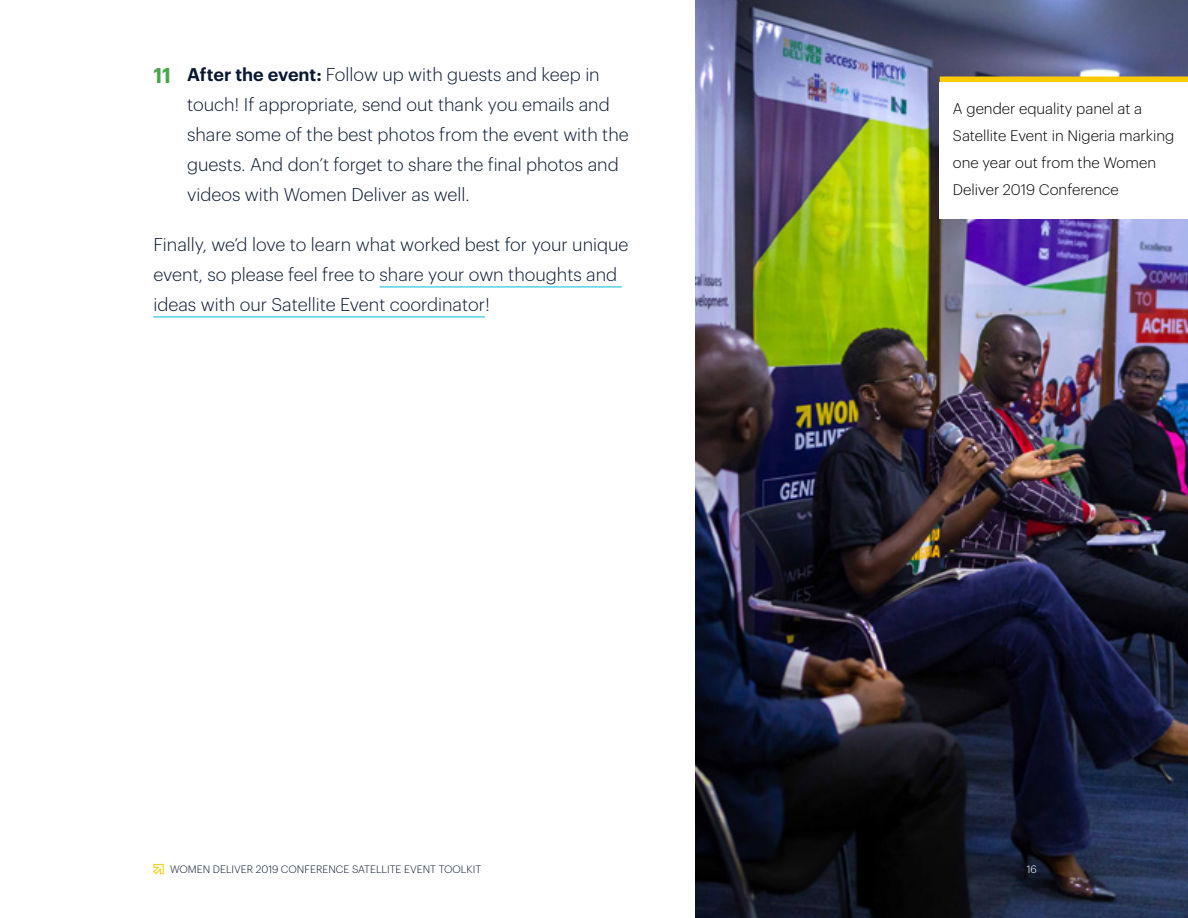
<style>
.page{position:relative;width:1188px;height:918px;background:#fff}
.page>*{position:absolute;margin:0;border:0;box-sizing:border-box;transform-origin:0 0}
.t1{font:600 21px "Graphik";color:#46a748}
.t2{font:300 18px/30px "Graphik";color:#091831}
.t3{font:300 15px/27px "Graphik";color:#000}
.t4{font:300 10.5px "Graphik";color:#091831}
.t5{font:300 10.5px "Graphik";color:#fff}
.s1{font-weight:600}
</style>
<div class="page">
<svg style="left:153px;top:864px;width:11px;height:11px"></svg>
<hr style="left:380px;top:287px;width:242px;height:1px;background:#00bad5">
<hr style="left:153px;top:317px;width:332px;height:1px;background:#00bad5">
<img style="left:696px;top:0;width:492px;height:918px">
<div style="left:940px;top:77px;width:248px;height:6px;background:#ffcb05"></div>
<div style="left:940px;top:82px;width:248px;height:137px;background:#fff"></div>
<p class="t2" style="left:187px;top:58px;width:443px"><span class="s1">After the event:</span> Follow up with guests and keep in touch! If appropriate, send out thank you emails and share some of the best photos from the event with the guests. And don’t forget to share the final photos and videos with Women Deliver as well.</p>
<p class="t2" style="left:153px;top:228px;width:477px">Finally, we’d love to learn what worked best for your unique event, so please feel free to share your own thoughts and ideas with our Satellite Event coordinator!</p>
<p class="t1" style="left:153px;top:59px;width:19px">11</p>
<p class="t4" style="left:170px;top:861px;width:313px">WOMEN DELIVER 2019 CONFERENCE SATELLITE EVENT TOOLKIT</p>
<p class="t3" style="left:953px;top:94px;width:223px">A gender equality panel at a<br>Satellite Event in Nigeria marking one year out from the Women<br>Deliver 2019 Conference</p>
<p class="t5" style="left:1027px;top:861px;width:12px">16</p>
</div>
